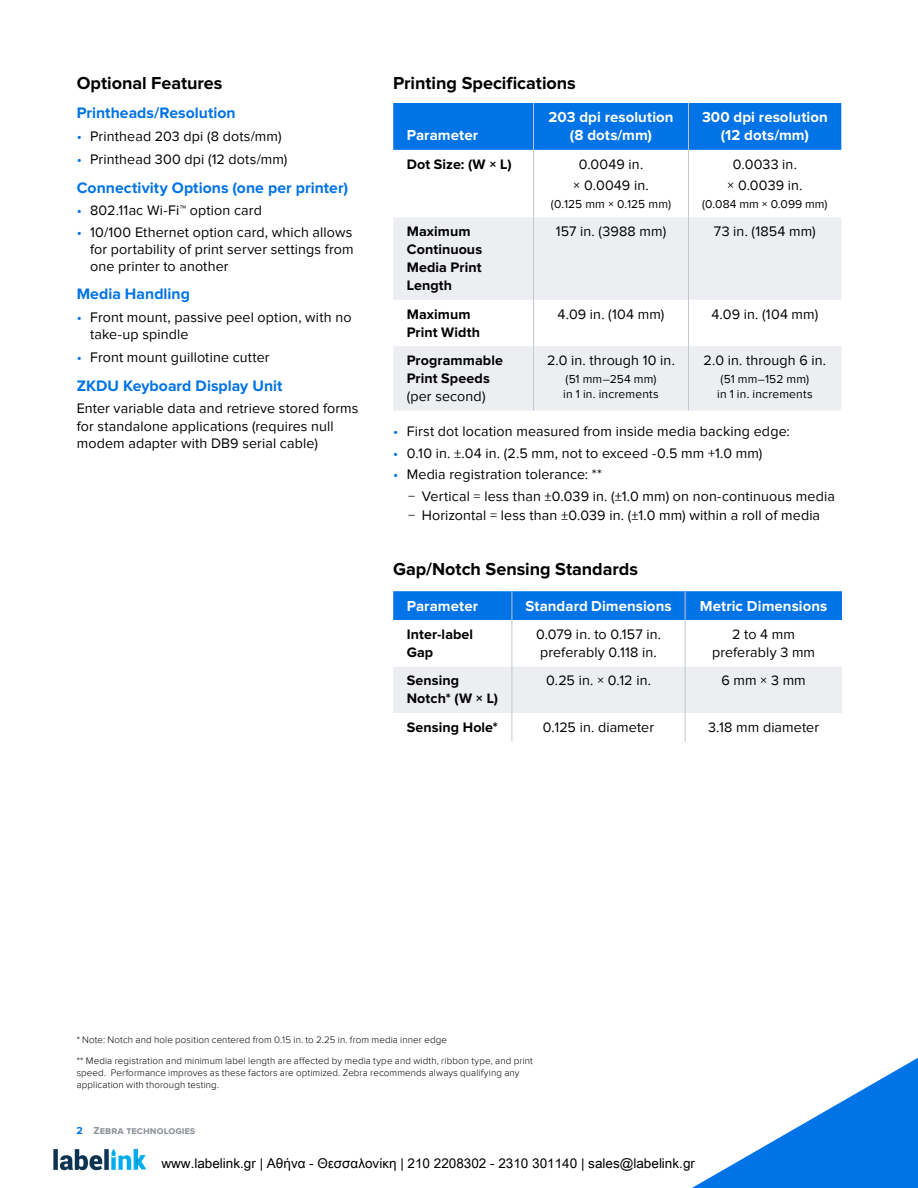
<style>
.page{position:relative;width:918px;height:1188px;background:#fff}
.page>*{position:absolute;margin:0;border:0;box-sizing:border-box;transform-origin:0 0}
.t1{font:700 18px "Proxima Nova";letter-spacing:-.005em;color:#000}
.t2{font:700 15.75px "Proxima Nova";letter-spacing:.005em;color:#0073e6}
.t3{font:700 15px/18px "Proxima Nova";letter-spacing:.005em;color:#fff;text-align:center}
.t4{font:14.25px/17.1px "Proxima Nova";letter-spacing:.01em;color:#000}
.t5{font:700 14.25px/18px "Proxima Nova";letter-spacing:.005em;color:#000}
.t6{font:12px/15px "Proxima Nova";letter-spacing:.015em;color:#000}
.t7{font:700 10.5px "Proxima Nova";color:#8e9299}
.t8{font:300 9.75px/21px "Proxima Nova";letter-spacing:.015em;color:#000}
.s1{color:#0073e6}
</style>
<div class="page">
<div style="left:393px;top:103px;width:448px;height:47px;background:#0073e6"></div>
<svg style="left:393px;top:217px;width:448px;height:194px;fill:#eceef2"></svg>
<hr style="left:533px;top:103px;width:1px;height:47px;background:#c3c6cc">
<hr style="left:688px;top:103px;width:1px;height:47px;background:#c3c6cc">
<hr style="left:533px;top:150px;width:1px;height:67px;background:#c3c6cc">
<hr style="left:533px;top:300px;width:1px;height:46px;background:#c3c6cc">
<hr style="left:688px;top:150px;width:1px;height:67px;background:#c3c6cc">
<hr style="left:688px;top:300px;width:1px;height:46px;background:#c3c6cc">
<hr style="left:533px;top:217px;width:1px;height:83px;background:#c3c6cc">
<hr style="left:533px;top:346px;width:1px;height:65px;background:#c3c6cc">
<hr style="left:688px;top:217px;width:1px;height:83px;background:#c3c6cc">
<hr style="left:688px;top:346px;width:1px;height:65px;background:#c3c6cc">
<hr style="left:512px;top:620px;width:1px;height:47px;background:#c3c6cc">
<hr style="left:685px;top:620px;width:1px;height:47px;background:#c3c6cc">
<svg style="left:393px;top:667px;width:449px;height:74px"></svg>
<div style="left:393px;top:591px;width:449px;height:29px;background:#0073e6"></div>
<svg style="left:692px;top:1058px;width:226px;height:130px"></svg>
<img style="left:53px;top:1149px;width:93px;height:22px">
<p class="t1" style="left:77px;top:74px;width:147px">Optional Features</p>
<p class="t2" style="left:77px;top:106px;width:161px">Printheads/Resolution</p>
<p class="t4" style="left:77px;top:128px;width:206px"><span class="s1">•</span> Printhead 203 dpi (8 dots/mm)</p>
<p class="t4" style="left:77px;top:151px;width:212px"><span class="s1">•</span> Printhead 300 dpi (12 dots/mm)</p>
<p class="t2" style="left:77px;top:180px;width:273px">Connectivity Options (one per printer)</p>
<p class="t4" style="left:77px;top:202px;width:187px"><span class="s1">•</span> 802.11ac Wi-Fi™ option card</p>
<p class="t4" style="left:90px;top:224px;width:265px;text-align:justify;text-indent:-13px"><span class="s1">•</span> 10/100 Ethernet option card, which allows for portability of print server settings from one printer to another</p>
<p class="t2" style="left:77px;top:287px;width:115px">Media Handling</p>
<p class="t4" style="left:90px;top:309px;width:263px;text-indent:-13px"><span class="s1">•</span> Front mount, passive peel option, with no take-up spindle</p>
<p class="t4" style="left:77px;top:349px;width:194px"><span class="s1">•</span> Front mount guillotine cutter</p>
<p class="t2" style="left:77px;top:378px;width:207px">ZKDU Keyboard Display Unit</p>
<p class="t4" style="left:77px;top:400px;width:283px">Enter variable data and retrieve stored forms for standalone applications (requires null modem adapter with DB9 serial cable)</p>
<p class="t1" style="left:393px;top:74px;width:184px">Printing Specifications</p>
<p class="t3" style="left:407px;top:127px;width:73px">Parameter</p>
<p class="t3" style="left:548px;top:109px;width:127px">203 dpi resolution (8 dots/mm)</p>
<p class="t3" style="left:702px;top:109px;width:127px">300 dpi resolution (12 dots/mm)</p>
<p class="t5" style="left:407px;top:156px;width:106px">Dot Size: (W × L)</p>
<p class="t4" style="left:573px;top:154px;width:77px;line-height:21px;text-align:center">0.0049 in.<br>× 0.0049 in.</p>
<p class="t6" style="left:551px;top:197px;width:122px">(0.125 mm × 0.125 mm)</p>
<p class="t4" style="left:727px;top:154px;width:77px;line-height:21px;text-align:center">0.0033 in.<br>× 0.0039 in.</p>
<p class="t6" style="left:702px;top:197px;width:127px">(0.084 mm × 0.099 mm)</p>
<p class="t5" style="left:407px;top:223px;width:77px">Maximum<br>Continuous<br>Media Print<br>Length</p>
<p class="t4" style="left:556px;top:223px;width:112px">157 in. (3988 mm)</p>
<p class="t4" style="left:714px;top:223px;width:103px">73 in. (1854 mm)</p>
<p class="t5" style="left:407px;top:306px;width:75px">Maximum<br>Print Width</p>
<p class="t4" style="left:558px;top:306px;width:108px">4.09 in. (104 mm)</p>
<p class="t4" style="left:712px;top:306px;width:108px">4.09 in. (104 mm)</p>
<p class="t5" style="left:407px;top:352px;width:98px">Programmable<br>Print Speeds</p>
<p class="t4" style="left:407px;top:388px;width:80px">(per second)</p>
<p class="t4" style="left:547px;top:352px;width:129px">2.0 in. through 10 in.</p>
<p class="t6" style="left:563px;top:372px;width:97px">(51 mm–254 mm) in 1 in. increments</p>
<p class="t4" style="left:704px;top:352px;width:124px">2.0 in. through 6 in.</p>
<p class="t6" style="left:717px;top:372px;width:97px">(51 mm–152 mm) in 1 in. increments</p>
<p class="t4" style="left:393px;top:423px;width:398px"><span class="s1">•</span> First dot location measured from inside media backing edge:</p>
<p class="t4" style="left:393px;top:445px;width:371px"><span class="s1">•</span> 0.10 in. ±.04 in. (2.5 mm, not to exceed -0.5 mm +1.0 mm)</p>
<p class="t4" style="left:408px;top:464px;width:428px;line-height:21.5px;text-indent:-15px"><span class="s1">•</span> Media registration tolerance: **<br>− Vertical = less than ±0.039 in. (±1.0 mm) on non-continuous media</p>
<p class="t4" style="left:408px;top:507px;width:413px">− Horizontal = less than ±0.039 in. (±1.0 mm) within a roll of media</p>
<p class="t1" style="left:393px;top:561px;width:246px">Gap/Notch Sensing Standards</p>
<p class="t3" style="left:407px;top:597px;width:73px">Parameter</p>
<p class="t3" style="left:525px;top:597px;width:148px">Standard Dimensions</p>
<p class="t3" style="left:700px;top:597px;width:129px">Metric Dimensions</p>
<p class="t5" style="left:407px;top:626px;width:68px">Inter-label<br>Gap</p>
<p class="t4" style="left:536px;top:626px;width:127px;line-height:18px">0.079 in. to 0.157 in. preferably 0.118 in.</p>
<p class="t4" style="left:712px;top:626px;width:105px;line-height:18px;text-align:center">2 to 4 mm preferably 3 mm</p>
<p class="t5" style="left:407px;top:672px;width:93px">Sensing<br>Notch* (W × L)</p>
<p class="t4" style="left:546px;top:672px;width:107px">0.25 in. × 0.12 in.</p>
<p class="t4" style="left:721px;top:672px;width:86px">6 mm × 3 mm</p>
<p class="t5" style="left:407px;top:719px;width:93px">Sensing Hole*</p>
<p class="t4" style="left:543px;top:719px;width:113px">0.125 in. diameter</p>
<p class="t4" style="left:708px;top:719px;width:113px">3.18 mm diameter</p>
<p class="t8" style="left:77px;top:1030px;width:458px">* Note: Notch and hole position centered from 0.15 in. to 2.25 in. from media inner edge<br>** Media registration and minimum label length are affected by media type and width, ribbon type, and print</p>
<p class="t8" style="left:77px;top:1067px;width:444px;line-height:12px">speed. Performance improves as these factors are optimized. Zebra recommends always qualifying any application with thorough testing.</p>
<p class="t7" style="left:77px;top:1125px;width:120px"><span class="s1">2</span> Zebra technologies</p>
</div>
